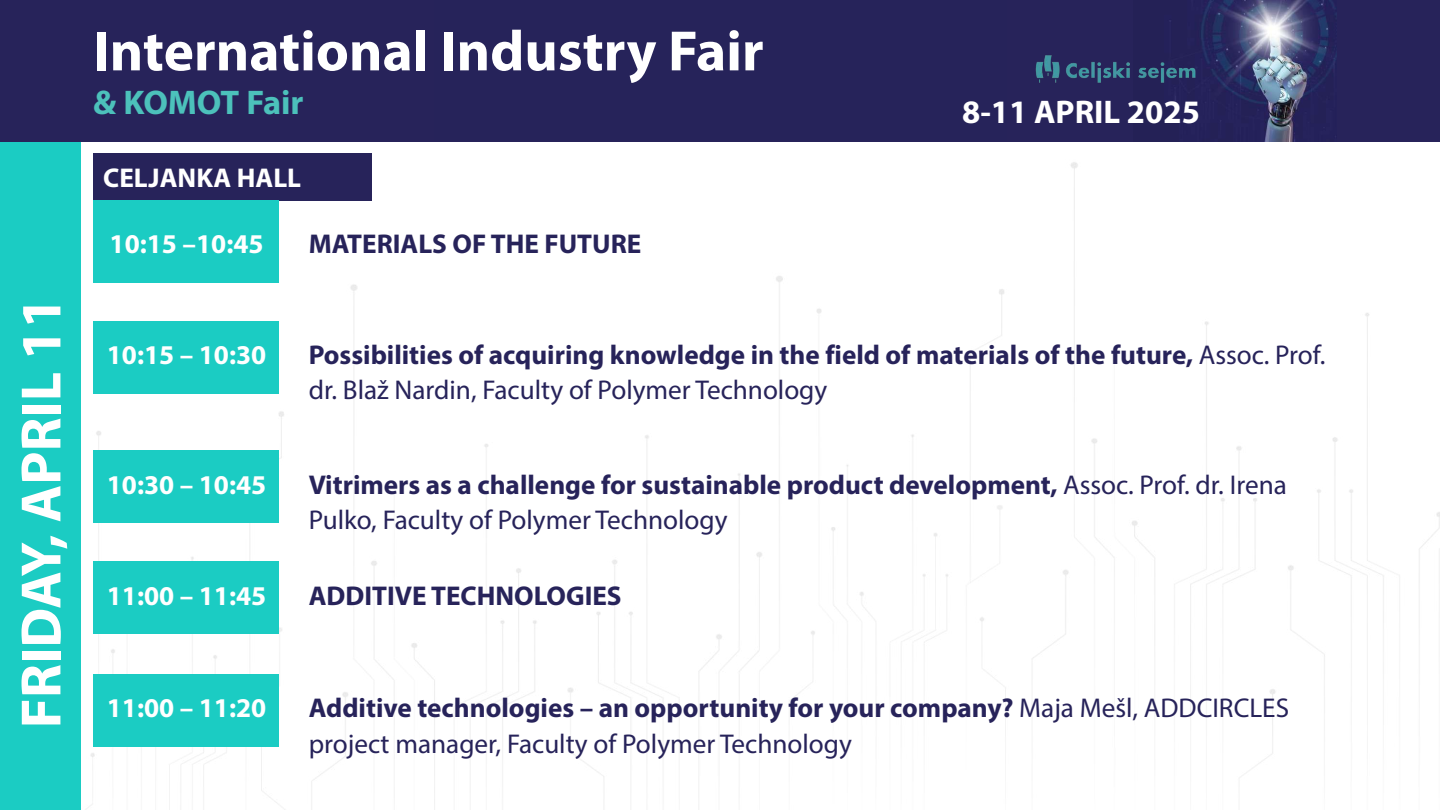
<style>
.page{position:relative;width:1440px;height:810px;background:#fff}
.page>*{position:absolute;margin:0;border:0;box-sizing:border-box;transform-origin:0 0}
.t1{font:700 57.3px "Myriad Pro";color:#fff}
.t2{font:700 34.3px "Myriad Pro";color:#4cc1bb}
.t3{font:700 32.8px "Myriad Pro";color:#fff}
.t4{font:700 27.2px/35.2px "Myriad Pro";color:#27235a}
.t5{font:27.2px/35.2px "Myriad Pro";color:#27235a}
.t6{font:700 27.2px "Myriad Pro";color:#fff}
.s1{font-weight:400}
.s2{font-weight:700}
</style>
<div class="page">
<div style="left:0;top:0;width:81px;height:810px;background:#1bccc3"></div>
<div style="left:0;top:0;width:1440px;height:142px;background:#27235a"></div>
<img style="left:1170px;top:0;width:167px;height:125px">
<img style="left:1035px;top:48px;width:168px;height:42px">
<img style="left:88px;top:125px;width:1352px;height:685px">
<div style="left:93px;top:153px;width:279px;height:48px;background:#27235a"></div>
<div style="left:93px;top:201px;width:186px;height:82px;background:#1bccc3"></div>
<div style="left:93px;top:321px;width:186px;height:73px;background:#1bccc3"></div>
<div style="left:93px;top:450px;width:186px;height:73px;background:#1bccc3"></div>
<div style="left:93px;top:561px;width:186px;height:73px;background:#1bccc3"></div>
<div style="left:93px;top:674px;width:186px;height:73px;background:#1bccc3"></div>
<h1 class="t1" style="left:17px;top:728px;width:433px;rotate:-90deg">FRIDAY, APRIL 11</h1>
<h1 class="t1" style="left:93px;top:27px;width:672px">International Industry Fair</h1>
<p class="t2" style="left:93px;top:88px;width:212px">&amp; KOMOT Fair</p>
<p class="t3" style="left:962px;top:98px;width:239px">8-11 APRIL 2025</p>
<p class="t6" style="left:103px;top:166px;width:199px">CELJANKA HALL</p>
<p class="t6" style="left:110px;top:233px;width:156px">10:15 –10:45</p>
<p class="t4" style="left:309px;top:229px;width:334px">MATERIALS OF THE FUTURE</p>
<p class="t6" style="left:107px;top:344px;width:161px">10:15 – 10:30</p>
<p class="t6" style="left:107px;top:473px;width:161px">10:30 – 10:45</p>
<p class="t4" style="left:309px;top:340px;width:1018px">Possibilities of acquiring knowledge in the field of materials of the future, <span class="s1">Assoc. Prof. dr. Blaž Nardin, Faculty of Polymer Technology</span></p>
<p class="t4" style="left:309px;top:469px;width:980px">Vitrimers as a challenge for sustainable product development, <span class="s1">Assoc. Prof. dr. Irena<br>Pulko, Faculty of Polymer Technology</span></p>
<p class="t6" style="left:107px;top:584px;width:161px">11:00 – 11:45</p>
<p class="t4" style="left:309px;top:580px;width:314px">ADDITIVE TECHNOLOGIES</p>
<p class="t6" style="left:107px;top:697px;width:161px">11:00 – 11:20</p>
<p class="t6" style="left:107px;top:712px;width:161px">11.00 – 12.00</p>
<p class="t5" style="left:309px;top:693px;width:982px"><span class="s2">Additive technologies – an opportunity for your company?</span> Maja Mešl, ADDCIRCLES project manager, Faculty of Polymer Technology</p>
</div>
